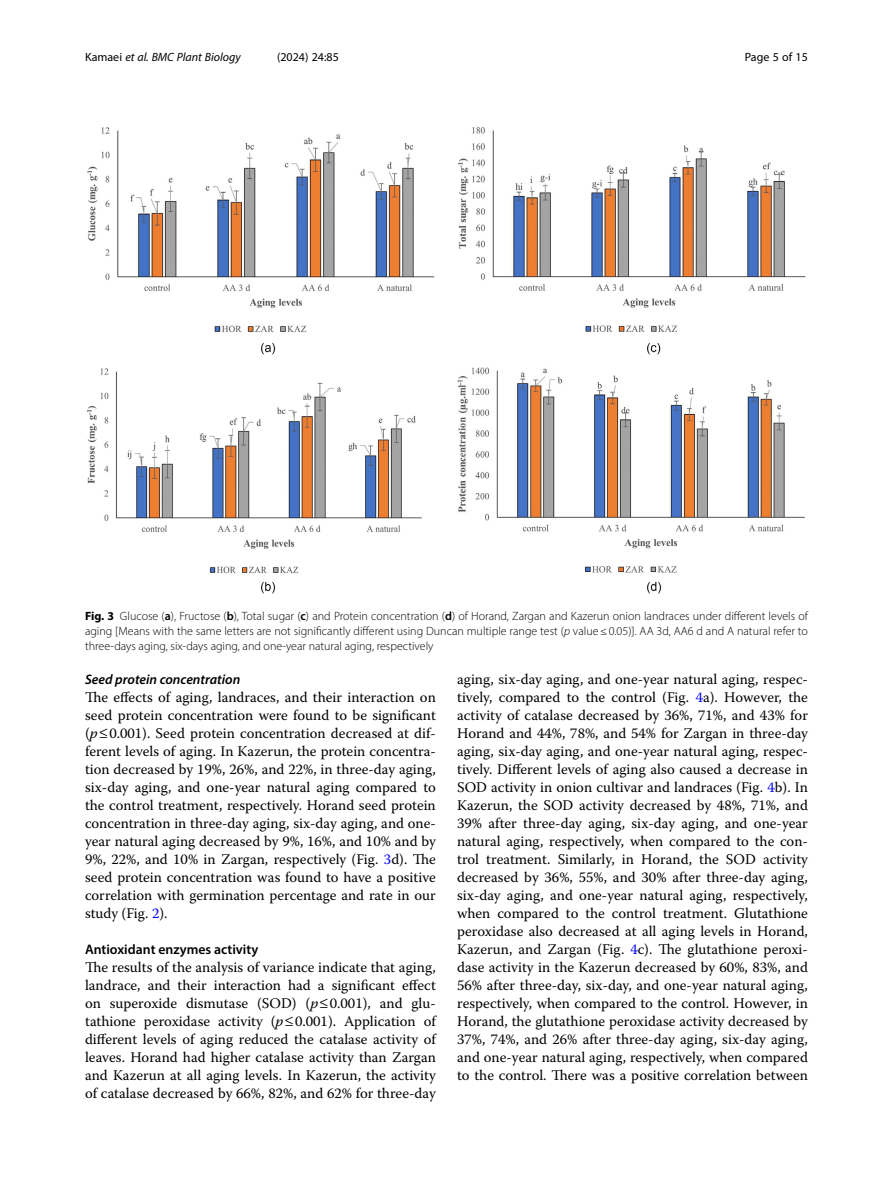
<style>
.page{position:relative;width:893px;height:1191px;background:#fff}
.page>*{position:absolute;margin:0;border:0;box-sizing:border-box;transform-origin:0 0}
.Body_Text{font:14.7px/18px "Warnock Pro";color:#000;text-align:justify}
.Head_2{font:600 13.8px "Myriad Pro";color:#000}
.Head_3{font:italic 600 13.8px "Myriad Pro";color:#000}
.Figure_Caption{font:300 12px/15px "Myriad Pro";color:#000;text-align:justify}
.t1{font:italic 12px "Myriad Pro";color:#000}
.t2{font:12px "Myriad Pro";color:#000}
.s1{font-style:normal}
.s2{font-weight:700}
.s3{font-weight:600}
.s4{font-style:italic}
.s5{color:#00f}
</style>
<div class="page">
<img style="left:86px;top:127px;width:720px;height:466px">
<p class="t1" style="left:85px;top:50px;width:157px"><span class="s1">Kamaei</span> et al. BMC Plant Biology</p>
<p class="t2" style="left:277px;top:50px;width:63px">(2024) 24:85</p>
<p class="t2" style="left:745px;top:50px;width:65px">Page 5 of 15</p>
<p class="Figure_Caption" style="left:85px;top:608px;width:724px"><span class="s2">Fig. 3</span> Glucose (<span class="s3">a</span>), Fructose (<span class="s3">b</span>), Total sugar (<span class="s3">c</span>) and Protein concentration (<span class="s3">d</span>) of Horand, Zargan and Kazerun onion landraces under different levels of aging [Means with the same letters are not significantly different using Duncan multiple range test (<span class="s4">p</span> value≤0.05)]. AA 3d, AA6 d and A natural refer to three-days aging, six-days aging, and one-year natural aging, respectively</p>
<p class="Head_3" style="left:85px;top:671px;width:157px">Seed protein concentration</p>
<p class="Body_Text" style="left:85px;top:688px;width:352px">The effects of aging, landraces, and their interaction on seed protein concentration were found to be significant (<span class="s4">p</span>≤0.001). Seed protein concentration decreased at dif&shy;ferent levels of aging. In Kazerun, the protein concentra&shy;tion decreased by 19%, 26%, and 22%, in three-day aging, six-day aging, and one-year natural aging compared to the control treatment, respectively. Horand seed protein concentration in three-day aging, six-day aging, and one&shy;year natural aging decreased by 9%, 16%, and 10% and by 9%, 22%, and 10% in Zargan, respectively (Fig. <span class="s5">3</span>d). The seed protein concentration was found to have a positive correlation with germination percentage and rate in our study (Fig. <span class="s5">2</span>).</p>
<p class="Head_2" style="left:85px;top:941px;width:175px">Antioxidant enzymes activity</p>
<p class="Body_Text" style="left:85px;top:958px;width:352px">The results of the analysis of variance indicate that aging, landrace, and their interaction had a significant effect on superoxide dismutase (SOD) (<span class="s4">p</span>≤0.001), and glu&shy;tathione peroxidase activity (<span class="s4">p</span>≤0.001). Application of different levels of aging reduced the catalase activity of leaves. Horand had higher catalase activity than Zargan and Kazerun at all aging levels. In Kazerun, the activity of catalase decreased by 66%, 82%, and 62% for three-day</p>
<p class="Body_Text" style="left:457px;top:670px;width:352px">aging, six-day aging, and one-year natural aging, respec&shy;tively, compared to the control (Fig. <span class="s5">4</span>a). However, the activity of catalase decreased by 36%, 71%, and 43% for Horand and 44%, 78%, and 54% for Zargan in three-day aging, six-day aging, and one-year natural aging, respec&shy;tively. Different levels of aging also caused a decrease in SOD activity in onion cultivar and landraces (Fig. <span class="s5">4</span>b). In Kazerun, the SOD activity decreased by 48%, 71%, and 39% after three-day aging, six-day aging, and one-year natural aging, respectively, when compared to the con&shy;trol treatment. Similarly, in Horand, the SOD activity decreased by 36%, 55%, and 30% after three-day aging, six-day aging, and one-year natural aging, respectively, when compared to the control treatment. Glutathione peroxidase also decreased at all aging levels in Horand, Kazerun, and Zargan (Fig. <span class="s5">4</span>c). The glutathione peroxi&shy;dase activity in the Kazerun decreased by 60%, 83%, and 56% after three-day, six-day, and one-year natural aging, respectively, when compared to the control. However, in Horand, the glutathione peroxidase activity decreased by 37%, 74%, and 26% after three-day aging, six-day aging, and one-year natural aging, respectively, when compared to the control. There was a positive correlation between</p>
</div>
